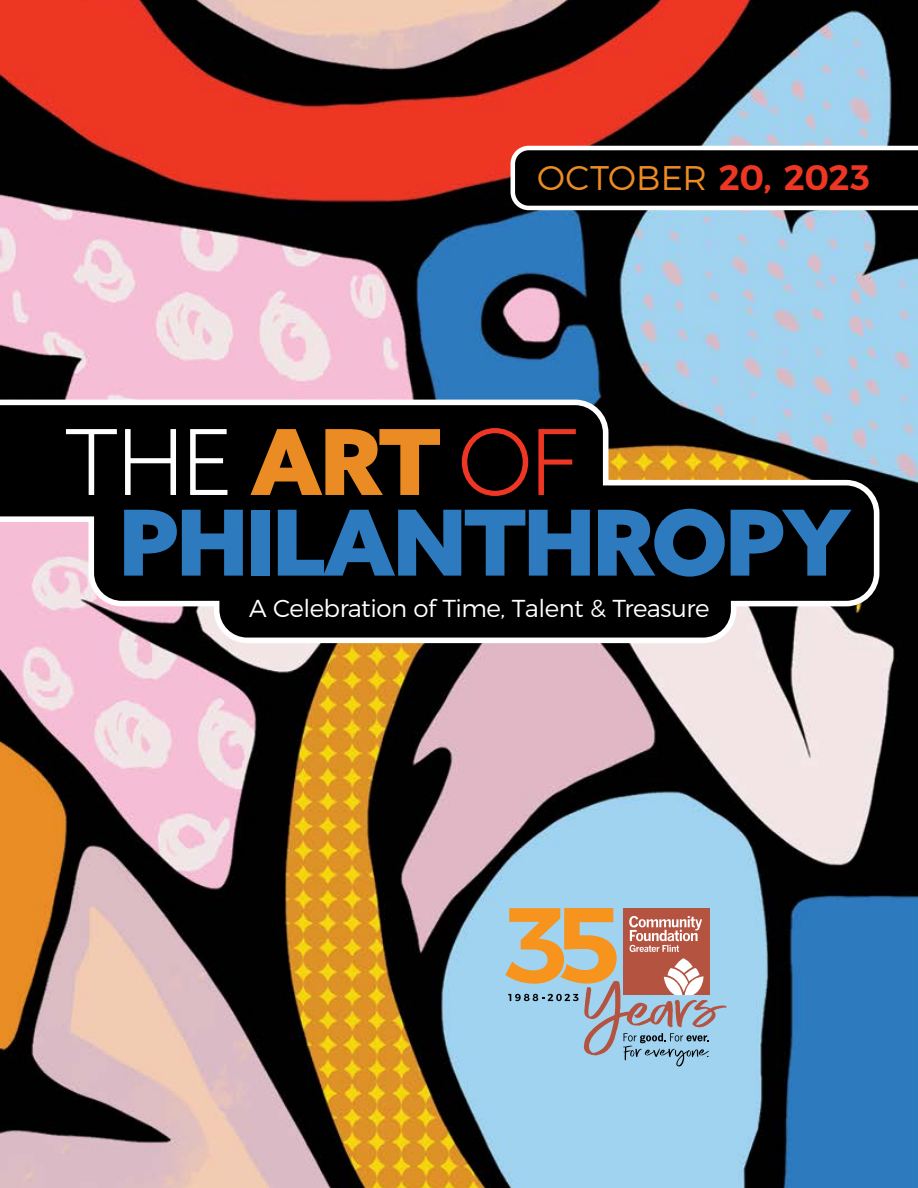
<style>
.page{position:relative;width:918px;height:1188px;background:#fff}
.page>*{position:absolute;margin:0;border:0;box-sizing:border-box;transform-origin:0 0}
.t1{font:900 91.05px/80.7px "Azo Sans";letter-spacing:-.025em;color:#2d7abe}
.t2{font:300 34.2px "Montserrat";letter-spacing:.005em;color:#eb8b23}
.t3{font:300 24.45px "Montserrat";letter-spacing:-.02em;color:#fff}
.s1{font-weight:600;font-size:35.4px;color:#ee3624}
.s2{font-weight:300;color:#fff}
.s3{color:#eb8b23}
.s4{font-weight:300;color:#ee3624}
.s5{color:#2d7abf}
</style>
<div class="page">
<img style="left:0;top:0;width:918px;height:1188px">
<svg style="left:505px;top:908px;width:222px;height:159px;background:#b2aba7"></svg>
<svg style="left:0;top:397px;width:882px;height:249px;background:#2f2b2b"></svg>
<svg style="left:511px;top:146px;width:407px;height:64px;background:#242424"></svg>
<h2 class="t2" style="left:537px;top:151px;width:334px">OCTOBER <span class="s1">20, 2023</span></h2>
<h1 class="t1" style="left:119px;top:420px;width:733px;text-indent:-56px"><span class="s2">THE</span> <span class="s3">ART</span> <span class="s4">OF<br></span>P<span class="s5">H</span>ILANTHROPY</h1>
<p class="t3" style="left:249px;top:589px;width:462px">A Celebration of Time, Talent &amp; Treasure</p>
</div>
